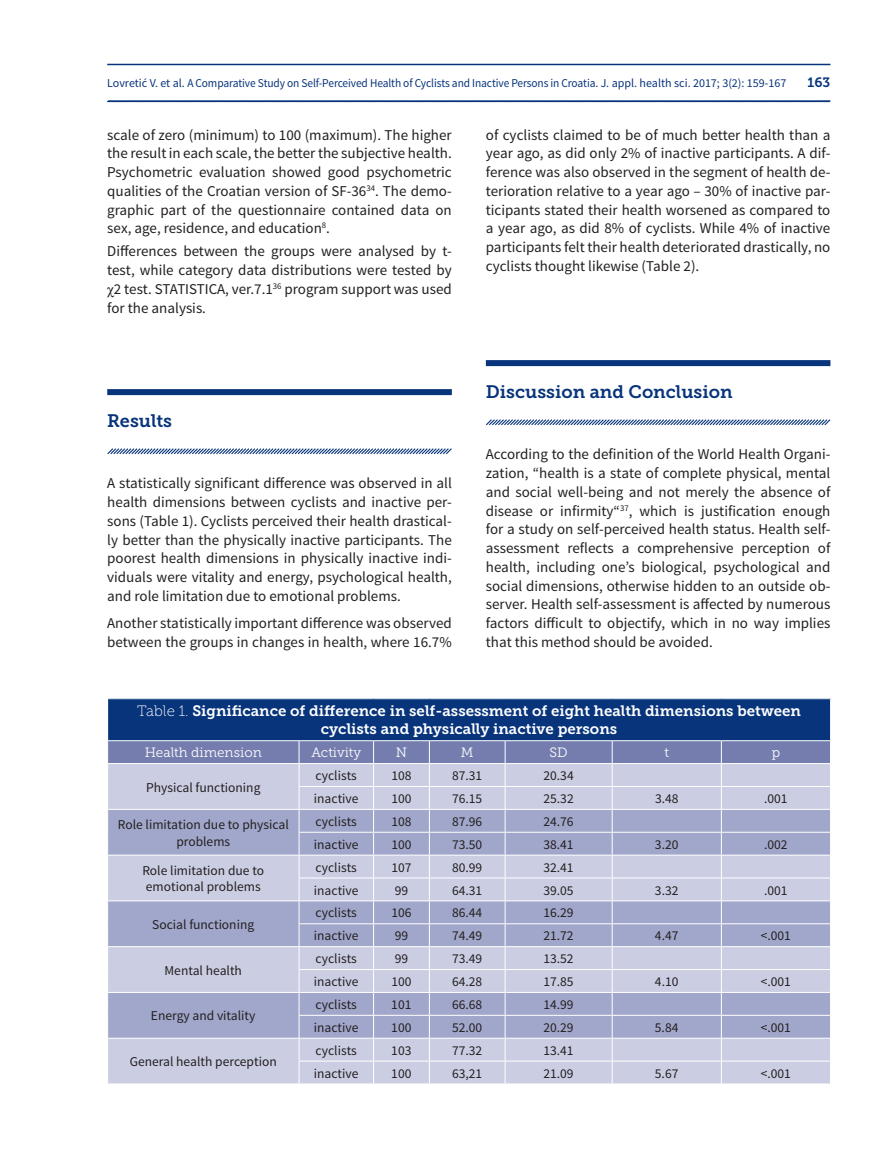
<style>
.page{position:relative;width:894px;height:1149px;background:#fff}
.page>*{position:absolute;margin:0;border:0;box-sizing:border-box;transform-origin:0 0}
.t1{font:18px "Museo Slab 700";color:#08347b}
.t2{font:15px/18.8px "Source Sans Pro";color:#231f20;text-align:justify}
.t3{font:15px/18px "Museo Slab 700";color:#fff;text-align:center}
.t4{font:13.5px/16.5px "Source Sans Pro";color:#231f20;text-align:center}
.t5{font:13.5px "Museo Slab 300";color:#fff}
.t6{font:13.5px "Museo Slab 700";color:#08347b}
.t7{font:12px "Source Sans Pro";letter-spacing:-.01em;color:#08347b}
.s1{font-family:"Times New Roman"}
.s2{font-family:"Museo Slab 100"}
</style>
<div class="page">
<hr style="left:107px;top:64px;width:723px;height:1px;background:#08347b">
<svg style="left:107px;top:100px;width:723px;height:2px"></svg>
<div style="left:486px;top:360px;width:344px;height:6px;background:#08347b"></div>
<svg style="left:486px;top:419px;width:345px;height:7px"></svg>
<div style="left:107px;top:389px;width:345px;height:6px;background:#08347b"></div>
<svg style="left:107px;top:448px;width:345px;height:7px"></svg>
<div style="left:108px;top:699px;width:722px;height:42px;background:#08347b"></div>
<hr style="left:107px;top:740px;width:192px;height:1px;background:#fff">
<hr style="left:299px;top:740px;width:74px;height:1px;background:#fff">
<hr style="left:373px;top:740px;width:56px;height:1px;background:#fff">
<hr style="left:429px;top:740px;width:76px;height:1px;background:#fff">
<hr style="left:505px;top:740px;width:107px;height:1px;background:#fff">
<hr style="left:612px;top:740px;width:109px;height:1px;background:#fff">
<hr style="left:721px;top:740px;width:110px;height:1px;background:#fff">
<svg style="left:107px;top:741px;width:724px;height:343px;background:#b8bcd7"></svg>
<p class="t7" style="left:107px;top:75px;width:680px">Lovretić V. et al. A Comparative Study on Self-Perceived Health of Cyclists and Inactive Persons in Croatia. J. appl. health sci. 2017; 3(2): 159-167</p>
<p class="t6" style="left:807px;top:74px;width:24px">163</p>
<p class="t2" style="left:486px;top:126px;width:346px">of cyclists claimed to be of much better health than a year ago, as did only 2% of inactive participants. A dif&shy;ference was also observed in the segment of health de&shy;terioration relative to a year ago – 30% of inactive par&shy;ticipants stated their health worsened as compared to a year ago, as did 8% of cyclists. While 4% of inactive participants felt their health deteriorated drastically, no cyclists thought likewise (Table 2).</p>
<p class="t2" style="left:107px;top:126px;width:346px">scale of zero (minimum) to 100 (maximum). The higher the result in each scale, the better the subjective health.<br>Psychometric evaluation showed good psychometric qualities of the Croatian version of SF-36<sup>34</sup>. The demo&shy;graphic part of the questionnaire contained data on sex, age, residence, and education<sup>8</sup>.</p>
<p class="t2" style="left:107px;top:242px;width:346px">Differences between the groups were analysed by t&shy;test, while category data distributions were tested by <span class="s1">χ</span>2 test. STATISTICA, ver.7.1<sup>36</sup> program support was used for the analysis.</p>
<p class="t1" style="left:107px;top:411px;width:66px">Results</p>
<p class="t2" style="left:107px;top:474px;width:346px">A statistically significant difference was observed in all health dimensions between cyclists and inactive per&shy;sons (Table 1). Cyclists perceived their health drastical&shy;ly better than the physically inactive participants. The poorest health dimensions in physically inactive indi&shy;viduals were vitality and energy, psychological health, and role limitation due to emotional problems.</p>
<p class="t2" style="left:107px;top:614px;width:346px">Another statistically important difference was observed between the groups in changes in health, where 16.7%</p>
<p class="t1" style="left:486px;top:382px;width:248px">Discussion and Conclusion</p>
<p class="t2" style="left:486px;top:445px;width:346px">According to the definition of the World Health Organi&shy;zation, “health is a state of complete physical, mental and social well-being and not merely the absence of disease or infirmity“<sup>37</sup>, which is justification enough for a study on self-perceived health status. Health self&shy;assessment reflects a comprehensive perception of health, including one’s biological, psychological and social dimensions, otherwise hidden to an outside ob&shy;server. Health self-assessment is affected by numerous factors difficult to objectify, which in no way implies that this method should be avoided.</p>
<p class="t3" style="left:137px;top:702px;width:665px"><span class="s2">Table 1.</span> Significance of difference in self-assessment of eight health dimensions between cyclists and physically inactive persons</p>
<p class="t5" style="left:145px;top:745px;width:118px">Health dimension</p>
<p class="t5" style="left:311px;top:745px;width:51px">Activity</p>
<p class="t5" style="left:396px;top:745px;width:13px">N</p>
<p class="t5" style="left:461px;top:745px;width:14px">M</p>
<p class="t5" style="left:549px;top:745px;width:20px">SD</p>
<p class="t5" style="left:664px;top:745px;width:6px">t</p>
<p class="t5" style="left:771px;top:745px;width:10px">p</p>
<p class="t4" style="left:146px;top:779px;width:116px">Physical functioning</p>
<p class="t4" style="left:315px;top:767px;width:43px">cyclists</p>
<p class="t4" style="left:391px;top:767px;width:22px">108</p>
<p class="t4" style="left:452px;top:767px;width:32px">87.31</p>
<p class="t4" style="left:543px;top:767px;width:32px">20.34</p>
<p class="t4" style="left:314px;top:790px;width:46px">inactive</p>
<p class="t4" style="left:391px;top:790px;width:22px">100</p>
<p class="t4" style="left:452px;top:790px;width:32px">76.15</p>
<p class="t4" style="left:543px;top:790px;width:32px">25.32</p>
<p class="t4" style="left:655px;top:790px;width:25px">3.48</p>
<p class="t4" style="left:764px;top:790px;width:25px">.001</p>
<p class="t4" style="left:118px;top:816px;width:173px">Role limitation due to physical problems</p>
<p class="t4" style="left:315px;top:813px;width:43px">cyclists</p>
<p class="t4" style="left:391px;top:813px;width:22px">108</p>
<p class="t4" style="left:452px;top:813px;width:32px">87.96</p>
<p class="t4" style="left:543px;top:813px;width:32px">24.76</p>
<p class="t4" style="left:314px;top:836px;width:46px">inactive</p>
<p class="t4" style="left:391px;top:836px;width:22px">100</p>
<p class="t4" style="left:452px;top:836px;width:32px">73.50</p>
<p class="t4" style="left:543px;top:836px;width:32px">38.41</p>
<p class="t4" style="left:655px;top:836px;width:25px">3.20</p>
<p class="t4" style="left:764px;top:836px;width:25px">.002</p>
<p class="t4" style="left:142px;top:862px;width:123px;text-align:left">Role limitation due to emotional problems</p>
<p class="t4" style="left:315px;top:859px;width:43px">cyclists</p>
<p class="t4" style="left:391px;top:859px;width:22px">107</p>
<p class="t4" style="left:452px;top:859px;width:32px">80.99</p>
<p class="t4" style="left:543px;top:859px;width:32px">32.41</p>
<p class="t4" style="left:314px;top:882px;width:46px">inactive</p>
<p class="t4" style="left:394px;top:882px;width:15px">99</p>
<p class="t4" style="left:452px;top:882px;width:32px">64.31</p>
<p class="t4" style="left:543px;top:882px;width:32px">39.05</p>
<p class="t4" style="left:655px;top:882px;width:25px">3.32</p>
<p class="t4" style="left:764px;top:882px;width:25px">.001</p>
<p class="t4" style="left:152px;top:916px;width:103px">Social functioning</p>
<p class="t4" style="left:164px;top:962px;width:79px">Mental health</p>
<p class="t4" style="left:151px;top:1008px;width:106px">Energy and vitality</p>
<p class="t4" style="left:130px;top:1053px;width:148px">General health perception</p>
<p class="t4" style="left:315px;top:905px;width:43px">cyclists</p>
<p class="t4" style="left:391px;top:905px;width:22px">106</p>
<p class="t4" style="left:452px;top:905px;width:32px">86.44</p>
<p class="t4" style="left:543px;top:905px;width:32px">16.29</p>
<p class="t4" style="left:314px;top:928px;width:46px">inactive</p>
<p class="t4" style="left:394px;top:928px;width:15px">99</p>
<p class="t4" style="left:452px;top:928px;width:32px">74.49</p>
<p class="t4" style="left:543px;top:928px;width:32px">21.72</p>
<p class="t4" style="left:655px;top:928px;width:25px">4.47</p>
<p class="t4" style="left:760px;top:928px;width:32px">&lt;.001</p>
<p class="t4" style="left:315px;top:951px;width:43px">cyclists</p>
<p class="t4" style="left:394px;top:951px;width:15px">99</p>
<p class="t4" style="left:452px;top:951px;width:32px">73.49</p>
<p class="t4" style="left:543px;top:951px;width:32px">13.52</p>
<p class="t4" style="left:314px;top:973px;width:46px">inactive</p>
<p class="t4" style="left:391px;top:973px;width:22px">100</p>
<p class="t4" style="left:452px;top:973px;width:32px">64.28</p>
<p class="t4" style="left:543px;top:973px;width:32px">17.85</p>
<p class="t4" style="left:655px;top:973px;width:25px">4.10</p>
<p class="t4" style="left:760px;top:973px;width:32px">&lt;.001</p>
<p class="t4" style="left:315px;top:996px;width:43px">cyclists</p>
<p class="t4" style="left:391px;top:996px;width:22px">101</p>
<p class="t4" style="left:452px;top:996px;width:32px">66.68</p>
<p class="t4" style="left:543px;top:996px;width:32px">14.99</p>
<p class="t4" style="left:314px;top:1019px;width:46px">inactive</p>
<p class="t4" style="left:391px;top:1019px;width:22px">100</p>
<p class="t4" style="left:452px;top:1019px;width:32px">52.00</p>
<p class="t4" style="left:543px;top:1019px;width:32px">20.29</p>
<p class="t4" style="left:655px;top:1019px;width:25px">5.84</p>
<p class="t4" style="left:760px;top:1019px;width:32px">&lt;.001</p>
<p class="t4" style="left:315px;top:1042px;width:43px">cyclists</p>
<p class="t4" style="left:391px;top:1042px;width:22px">103</p>
<p class="t4" style="left:452px;top:1042px;width:32px">77.32</p>
<p class="t4" style="left:543px;top:1042px;width:32px">13.41</p>
<p class="t4" style="left:314px;top:1065px;width:46px">inactive</p>
<p class="t4" style="left:391px;top:1065px;width:22px">100</p>
<p class="t4" style="left:452px;top:1065px;width:32px">63,21</p>
<p class="t4" style="left:543px;top:1065px;width:32px">21.09</p>
<p class="t4" style="left:655px;top:1065px;width:25px">5.67</p>
<p class="t4" style="left:760px;top:1065px;width:32px">&lt;.001</p>
</div>
